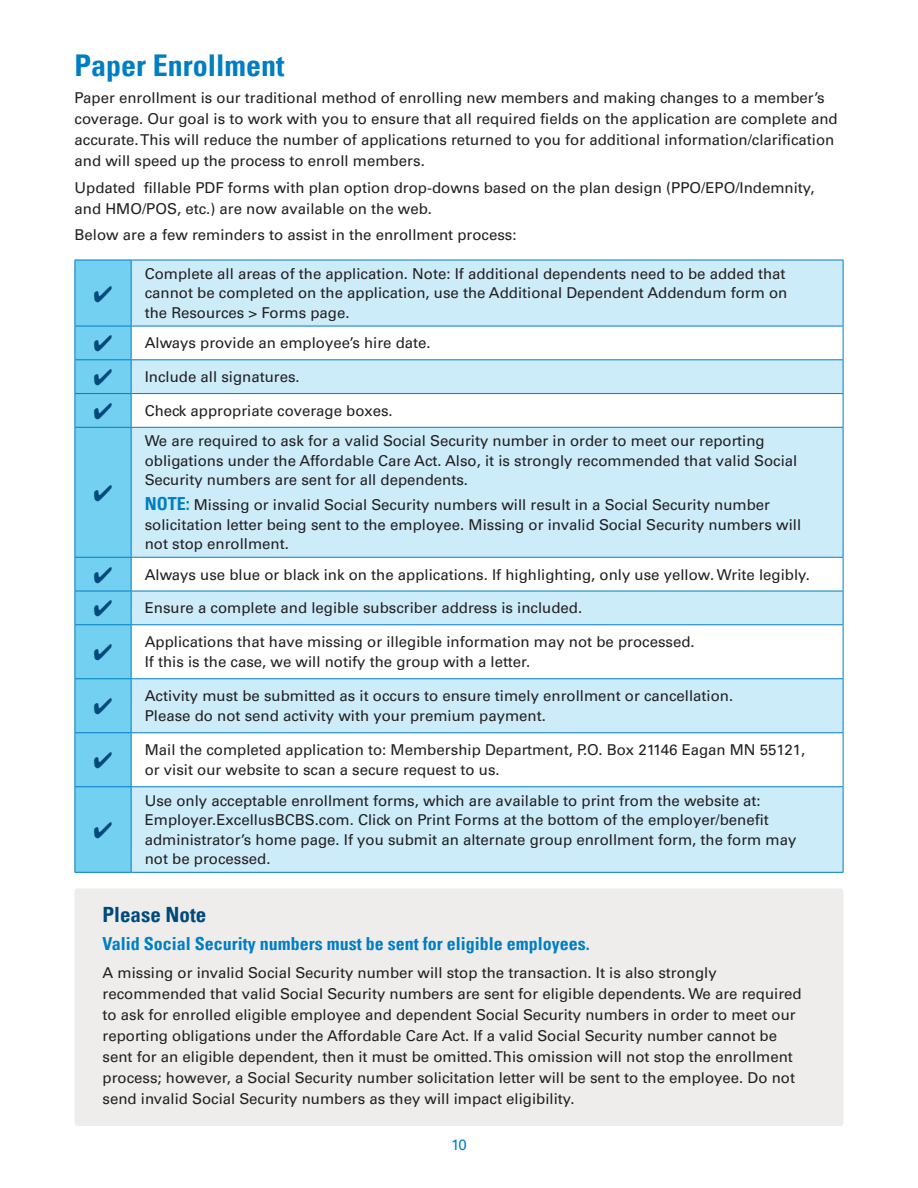
<style>
.page{position:relative;width:918px;height:1188px;background:#fff}
.page>*{position:absolute;margin:0;border:0;box-sizing:border-box;transform-origin:0 0}
.blue_subhead_all_cap{font:700 condensed 30px "Univers LT Pro";color:#007ec5}
.text{font:700 condensed 21px "Univers LT Pro";color:#00497b}
.text-2{font:700 condensed 18px "Univers LT Pro";color:#007ec5}
.text-3{font:15px/19.5px "Univers LT Pro 55 Roman";color:#231f20}
.t1{font:15px "Univers LT Pro 55 Roman";color:#007ec5}
.s1{font-family:"Univers LT Pro";font-weight:700;font-stretch:condensed;font-size:18px;color:#007ec5}
</style>
<div class="page">
<div style="left:132px;top:261px;width:711px;height:611px;background:#ccecf9"></div>
<svg style="left:132px;top:327px;width:711px;height:459px;fill:#ccecf9"></svg>
<hr style="left:75px;top:872px;width:56px;height:1px;background:#007ec5">
<hr style="left:131px;top:260px;width:1px;height:66px;background:#007ec5">
<hr style="left:131px;top:326px;width:1px;height:33px;background:#007ec5">
<hr style="left:131px;top:360px;width:1px;height:33px;background:#007ec5">
<hr style="left:131px;top:394px;width:1px;height:33px;background:#007ec5">
<hr style="left:131px;top:428px;width:1px;height:129px;background:#007ec5">
<hr style="left:131px;top:558px;width:1px;height:33px;background:#007ec5">
<hr style="left:131px;top:591px;width:1px;height:33px;background:#007ec5">
<hr style="left:131px;top:625px;width:1px;height:53px;background:#007ec5">
<hr style="left:131px;top:679px;width:1px;height:53px;background:#007ec5">
<hr style="left:131px;top:733px;width:1px;height:53px;background:#007ec5">
<hr style="left:131px;top:787px;width:1px;height:85px;background:#007ec5">
<hr style="left:131px;top:260px;width:712px;height:1px;background:#007ec5">
<hr style="left:843px;top:260px;width:1px;height:66px;background:#007ec5">
<hr style="left:843px;top:326px;width:1px;height:33px;background:#007ec5">
<hr style="left:843px;top:360px;width:1px;height:33px;background:#007ec5">
<hr style="left:843px;top:394px;width:1px;height:33px;background:#007ec5">
<hr style="left:843px;top:428px;width:1px;height:129px;background:#007ec5">
<hr style="left:843px;top:558px;width:1px;height:33px;background:#007ec5">
<hr style="left:843px;top:591px;width:1px;height:33px;background:#007ec5">
<hr style="left:843px;top:625px;width:1px;height:53px;background:#007ec5">
<hr style="left:843px;top:679px;width:1px;height:53px;background:#007ec5">
<hr style="left:843px;top:733px;width:1px;height:53px;background:#007ec5">
<hr style="left:843px;top:787px;width:1px;height:85px;background:#007ec5">
<hr style="left:131px;top:326px;width:712px;height:1px;background:#007ec5">
<hr style="left:131px;top:359px;width:712px;height:1px;background:#007ec5">
<hr style="left:131px;top:393px;width:712px;height:1px;background:#007ec5">
<hr style="left:131px;top:427px;width:712px;height:1px;background:#007ec5">
<hr style="left:131px;top:557px;width:712px;height:1px;background:#007ec5">
<hr style="left:131px;top:591px;width:712px;height:1px;background:#007ec5">
<hr style="left:131px;top:624px;width:712px;height:1px;background:#007ec5">
<hr style="left:131px;top:678px;width:712px;height:1px;background:#007ec5">
<hr style="left:131px;top:732px;width:712px;height:1px;background:#007ec5">
<hr style="left:131px;top:786px;width:712px;height:1px;background:#007ec5">
<hr style="left:131px;top:872px;width:712px;height:1px;background:#007ec5">
<div style="left:75px;top:888px;width:768px;height:238px;background:#eeedec;border-radius:3px"></div>
<svg style="left:75px;top:260px;width:56px;height:612px;background:#6bc9ed"></svg>
<p class="blue_subhead_all_cap" style="left:75px;top:47px;width:211px">Paper Enrollment</p>
<p class="text-3" style="left:75px;top:87px;width:765px;line-height:21px">Paper enrollment is our traditional method of enrolling new members and making changes to a member’s coverage. Our goal is to work with you to ensure that all required fields on the application are complete and accurate. This will reduce the number of applications returned to you for additional information/clarification and will speed up the process to enroll members.</p>
<p class="text-3" style="left:75px;top:176px;width:742px;line-height:21px">Updated fillable PDF forms with plan option drop-downs based on the plan design (PPO/EPO/Indemnity, and HMO/POS, etc.) are now available on the web.</p>
<p class="text-3" style="left:75px;top:225px;width:444px">Below are a few reminders to assist in the enrollment process:</p>
<p class="text-3" style="left:145px;top:263px;width:644px;text-align:justify">Complete all areas of the application. Note: If additional dependents need to be added that cannot be completed on the application, use the Additional Dependent Addendum form on the Resources &gt; Forms page.</p>
<p class="text-3" style="left:145px;top:333px;width:288px">Always provide an employee’s hire date.</p>
<p class="text-3" style="left:145px;top:366px;width:157px">Include all signatures.</p>
<p class="text-3" style="left:145px;top:400px;width:250px">Check appropriate coverage boxes.</p>
<p class="text-3" style="left:145px;top:431px;width:654px">We are required to ask for a valid Social Security number in order to meet our reporting obligations under the Affordable Care Act. Also, it is strongly recommended that valid Social<br>Security numbers are sent for all dependents.</p>
<p class="text-3" style="left:145px;top:494px;width:658px"><span class="s1">NOTE:</span> Missing or invalid Social Security numbers will result in a Social Security number solicitation letter being sent to the employee. Missing or invalid Social Security numbers will not stop enrollment.</p>
<p class="text-3" style="left:145px;top:564px;width:667px">Always use blue or black ink on the applications. If highlighting, only use yellow. Write legibly.</p>
<p class="text-3" style="left:145px;top:598px;width:439px">Ensure a complete and legible subscriber address is included.</p>
<p class="text-3" style="left:145px;top:632px;width:552px">Applications that have missing or illegible information may not be processed.<br>If this is the case, we will notify the group with a letter.</p>
<p class="text-3" style="left:145px;top:686px;width:590px">Activity must be submitted as it occurs to ensure timely enrollment or cancellation.<br>Please do not send activity with your premium payment.</p>
<p class="text-3" style="left:145px;top:740px;width:662px">Mail the completed application to: Membership Department, P.O. Box 21146 Eagan MN 55121, or visit our website to scan a secure request to us.</p>
<p class="text-3" style="left:145px;top:790px;width:653px">Use only acceptable enrollment forms, which are available to print from the website at:<br>Employer.ExcellusBCBS.com. Click on Print Forms at the bottom of the employer/benefit administrator’s home page. If you submit an alternate group enrollment form, the form may not be processed.</p>
<p class="text" style="left:103px;top:902px;width:105px">Please Note</p>
<p class="text-2" style="left:103px;top:932px;width:489px">Valid Social Security numbers must be sent for eligible employees.</p>
<p class="text-3" style="left:103px;top:961px;width:701px;line-height:21px">A missing or invalid Social Security number will stop the transaction. It is also strongly recommended that valid Social Security numbers are sent for eligible dependents. We are required to ask for enrolled eligible employee and dependent Social Security numbers in order to meet our reporting obligations under the Affordable Care Act. If a valid Social Security number cannot be sent for an eligible dependent, then it must be omitted. This omission will not stop the enrollment process; however, a Social Security number solicitation letter will be sent to the employee. Do not send invalid Social Security numbers as they will impact eligibility.</p>
<p class="t1" style="left:451px;top:1135px;width:17px">10</p>
</div>
